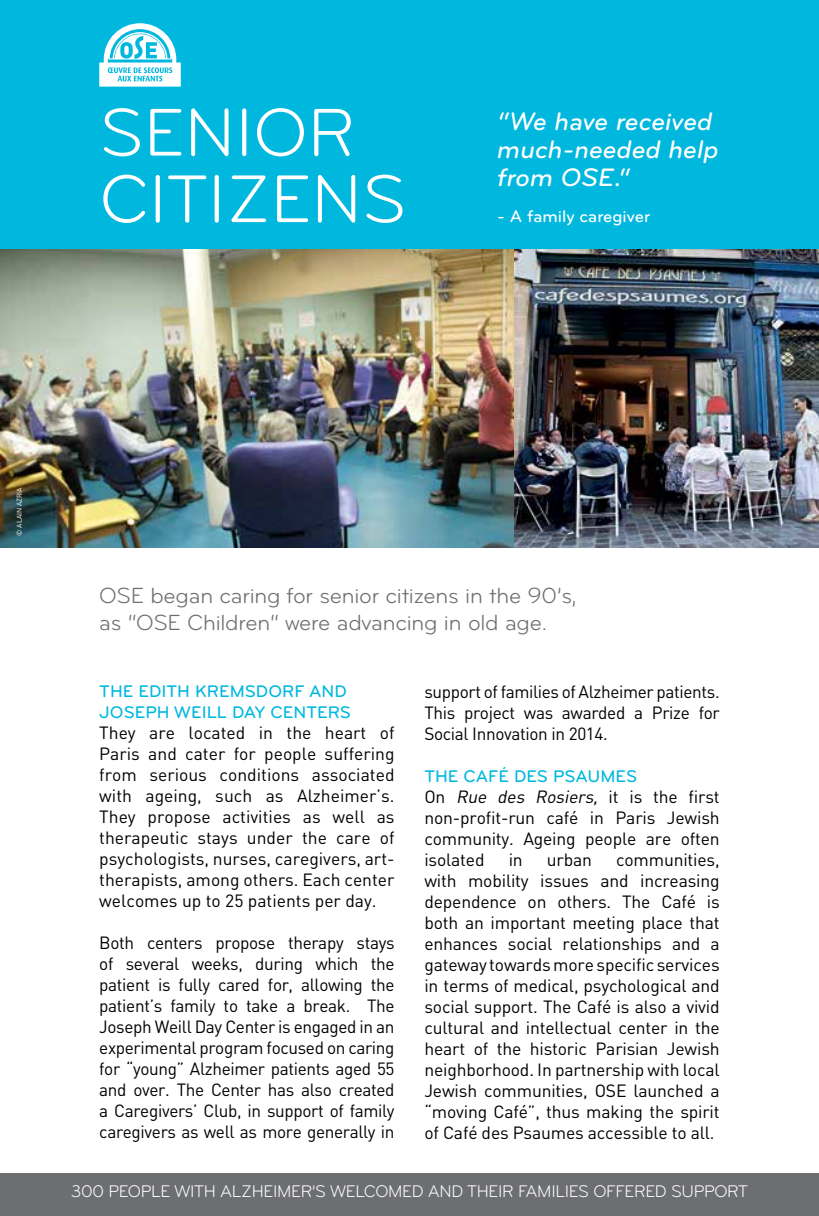
<style>
.page{position:relative;width:819px;height:1216px;background:#fff}
.page>*{position:absolute;margin:0;border:0;box-sizing:border-box;transform-origin:0 0}
.t1{font:70px/66.5px "Bryant Pro";color:#fff}
.t2{font:italic 500 26.25px/28px "Bryant Pro";color:#fff}
.t3{font:22.75px/27.3px "Bryant Pro";letter-spacing:-.01em;color:#6d6e71}
.t4{font:17.5px/21px "DINVAINS";letter-spacing:-.01em;color:#000;text-align:justify}
.t5{font:17.5px "Bryant Pro";letter-spacing:-.02em;color:#fff}
.t6{font:500 17.5px/21px "Bryant Pro";color:#00b8de}
.t7{font:500 17.5px "Bryant Pro";color:#fff}
.t8{font:7px "DINVAINS";color:#fff}
.s1{font-style:italic}
</style>
<div class="page">
<div style="left:0;top:0;width:819px;height:249px;background:#00b8de"></div>
<img style="left:0;top:249px;width:819px;height:298px">
<hr style="left:818px;top:0;width:1px;height:249px;background:#f99d1c">
<div style="left:0;top:1173px;width:819px;height:42px;background:#6d6e71"></div>
<svg style="left:99px;top:23px;width:82px;height:64px"></svg>
<h1 class="t1" style="left:99px;top:101px;width:258px">Senior<br>Citizens</h1>
<h2 class="t2" style="left:497px;top:108px;width:223px">“We have received much-needed help from OSE.“</h2>
<p class="t7" style="left:497px;top:207px;width:154px">- A FAMILY CAREGIVER</p>
<p class="t8" style="left:15px;top:535px;width:50px;rotate:-90deg">© ALAIN AZRIA</p>
<h3 class="t3" style="left:99px;top:582px;width:478px">OSE began caring for senior citizens in the 90’s, as “OSE Children“ were advancing in old age.</h3>
<p class="t6" style="left:99px;top:681px;width:253px">THE EDITH KREMSDORF AND<br>JOSEPH WEILL DAY CENTERS</p>
<p class="t4" style="left:99px;top:722px;width:297px">They are located in the heart of Paris and cater for people suffering from serious conditions associated with ageing, such as Alzheimer’s.<br>They propose activities as well as therapeutic stays under the care of psychologists, nurses, caregivers, art&shy;therapists, among others. Each center welcomes up to 25 patients per day.</p>
<p class="t4" style="left:99px;top:932px;width:297px">Both centers propose therapy stays of several weeks, during which the patient is fully cared for, allowing the patient’s family to take a break. The Joseph Weill Day Center is engaged in an experimental program focused on caring for “young” Alzheimer patients aged 55 and over. The Center has also created a Caregivers’ Club, in support of family caregivers as well as more generally in</p>
<p class="t4" style="left:424px;top:681px;width:297px">support of families of Alzheimer patients.<br>This project was awarded a Prize for Social Innovation in 2014.</p>
<p class="t6" style="left:424px;top:766px;width:214px">THE CAFÉ DES PSAUMES</p>
<p class="t4" style="left:424px;top:786px;width:297px">O n <span class="s1">Rue des Rosiers,</span> i t i s t h e fi rs t non-profit-run café in Paris Jewish community. Ageing people are often isolated</p>
<p class="t4" style="left:424px;top:849px;width:297px;text-indent:192px">communities, with mobility issues and increasing dependence on others. The Café is both an important meeting place that enhances social relationships and a gateway towards more specific services in terms of medical, psychological and social support. The Café is also a vivid cultural and intellectual center in the heart of the historic Parisian Jewish neighborhood. In partnership with local Jewish communities, OSE launched a “moving Café”, thus making the spirit of Café des Psaumes accessible to all.</p>
<p class="t4" style="left:508px;top:849px;width:16px">in</p>
<p class="t4" style="left:547px;top:849px;width:47px">urban</p>
<p class="t5" style="left:71px;top:1181px;width:674px">300 people WITH Alzheim er’s welcom ed an d thei r fami li es offered support</p>
</div>
